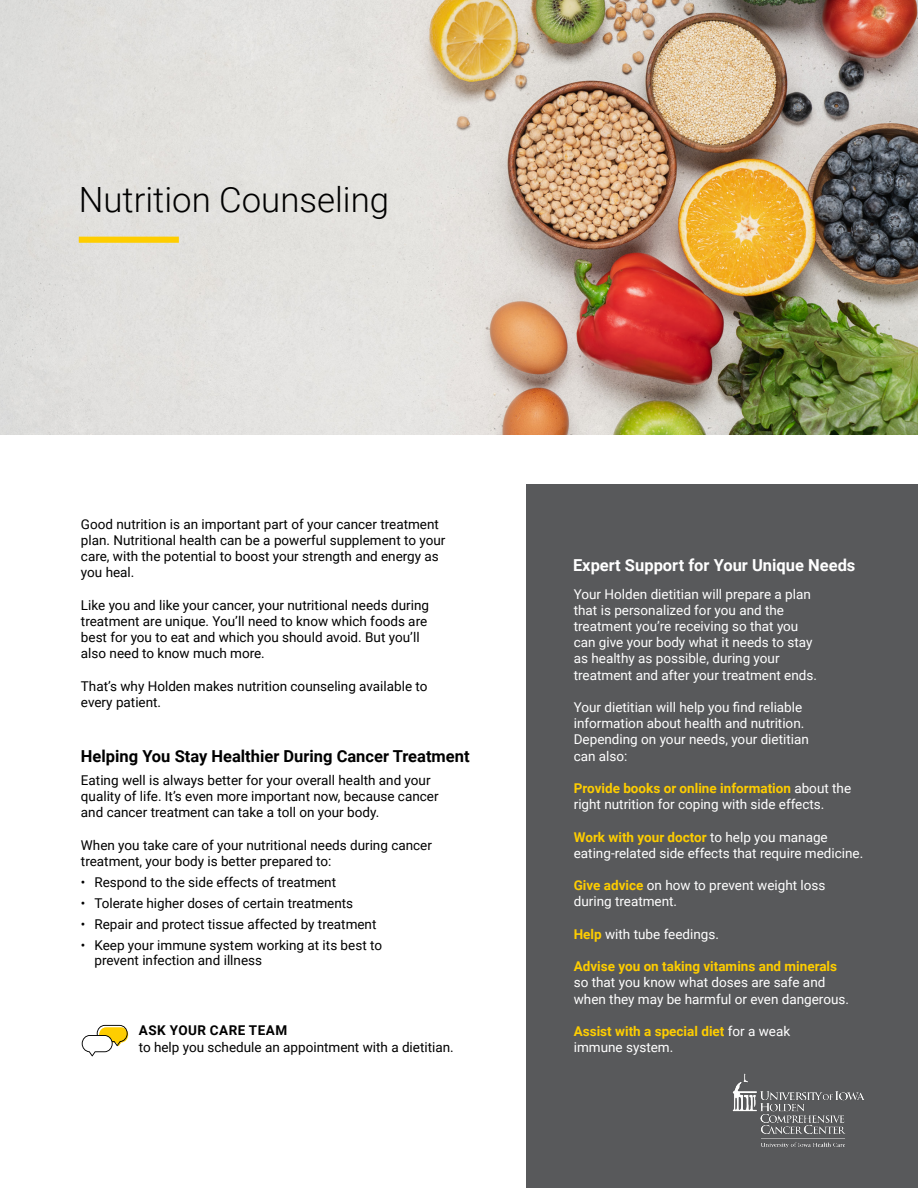
<style>
.page{position:relative;width:918px;height:1188px;background:#fff}
.page>*{position:absolute;margin:0;border:0;box-sizing:border-box;transform-origin:0 0}
.t1{font:300 34.8px "Roboto";color:#000}
.t2{font:700 16.5px "Roboto";color:#000}
.t3{font:700 16.5px "Roboto";color:#fff}
.t4{font:13.5px/16.2px "Roboto";color:#000}
.t5{font:13.5px/16.2px "Roboto";color:#fff}
.t6{font:700 13.5px/16.2px "Roboto";color:#fecd00}
.t7{font:700 13.5px "Roboto";letter-spacing:.035em;color:#000}
.s1{font-weight:700;color:#fecd00}
.s2{font-weight:400;color:#fff}
</style>
<div class="page">
<img style="left:0;top:0;width:918px;height:434px">
<div style="left:79px;top:237px;width:100px;height:6px;background:#fecd00"></div>
<div style="left:526px;top:485px;width:392px;height:703px;background:#58595b"></div>
<svg style="left:82px;top:1025px;width:46px;height:31px"></svg>
<img style="left:732px;top:1073px;width:132px;height:75px">
<h1 class="t1" style="left:79px;top:175px;width:312px">Nutrition Counseling</h1>
<p class="t4" style="left:81px;top:515px;width:366px">Good nutrition is an important part of your cancer treatment plan. Nutritional health can be a powerful supplement to your care, with the potential to boost your strength and energy as you heal.</p>
<p class="t4" style="left:81px;top:596px;width:350px">Like you and like your cancer, your nutritional needs during treatment are unique. You’ll need to know which foods are best for you to eat and which you should avoid. But you’ll also need to know much more.</p>
<p class="t4" style="left:81px;top:677px;width:348px">That’s why Holden makes nutrition counseling available to every patient.</p>
<p class="t2" style="left:81px;top:745px;width:390px">Helping You Stay Healthier During Cancer Treatment</p>
<p class="t4" style="left:81px;top:772px;width:359px">Eating well is always better for your overall health and your quality of life. It’s even more important now, because cancer and cancer treatment can take a toll on your body.</p>
<p class="t4" style="left:81px;top:836px;width:353px">When you take care of your nutritional needs during cancer treatment, your body is better prepared to:</p>
<p class="t4" style="left:81px;top:874px;width:257px">• Respond to the side effects of treatment</p>
<p class="t4" style="left:81px;top:895px;width:274px">• Tolerate higher doses of certain treatments</p>
<p class="t4" style="left:81px;top:916px;width:297px">• Repair and protect tissue affected by treatment</p>
<p class="t4" style="left:94px;top:937px;width:289px;line-height:15px;text-indent:-14px">• Keep your immune system working at its best to prevent infection and illness</p>
<p class="t7" style="left:139px;top:1021px;width:150px">ASK YOUR CARE TEAM</p>
<p class="t4" style="left:139px;top:1038px;width:317px">to help you schedule an appointment with a dietitian.</p>
<p class="t3" style="left:573px;top:554px;width:284px">Expert Support for Your Unique Needs</p>
<p class="t5" style="left:574px;top:585px;width:245px">Your Holden dietitian will prepare a plan that is personalized for you and the treatment you’re receiving so that you can give your body what it needs to stay as healthy as possible, during your treatment and after your treatment ends.</p>
<p class="t5" style="left:574px;top:699px;width:237px">Your dietitian will help you find reliable information about health and nutrition.<br>Depending on your needs, your dietitian can also:</p>
<p class="t5" style="left:574px;top:780px;width:279px"><span class="s1">Provide books or online information</span> about the right nutrition for coping with side effects.</p>
<p class="t5" style="left:574px;top:828px;width:291px"><span class="s1">Work with your doctor</span> to help you manage eating-related side effects that require medicine.</p>
<p class="t5" style="left:574px;top:877px;width:253px"><span class="s1">Give advice</span> on how to prevent weight loss during treatment.</p>
<p class="t5" style="left:574px;top:925px;width:147px"><span class="s1">Help</span> with tube feedings.</p>
<p class="t6" style="left:574px;top:958px;width:265px">Advise you on taking vitamins and minerals</p>
<p class="t5" style="left:574px;top:974px;width:277px">so that you know what doses are safe and when they may be harmful or even dangerous.</p>
<p class="t6" style="left:574px;top:1023px;width:218px">Assist with a special diet <span class="s2">for a weak immune system.</span></p>
</div>
